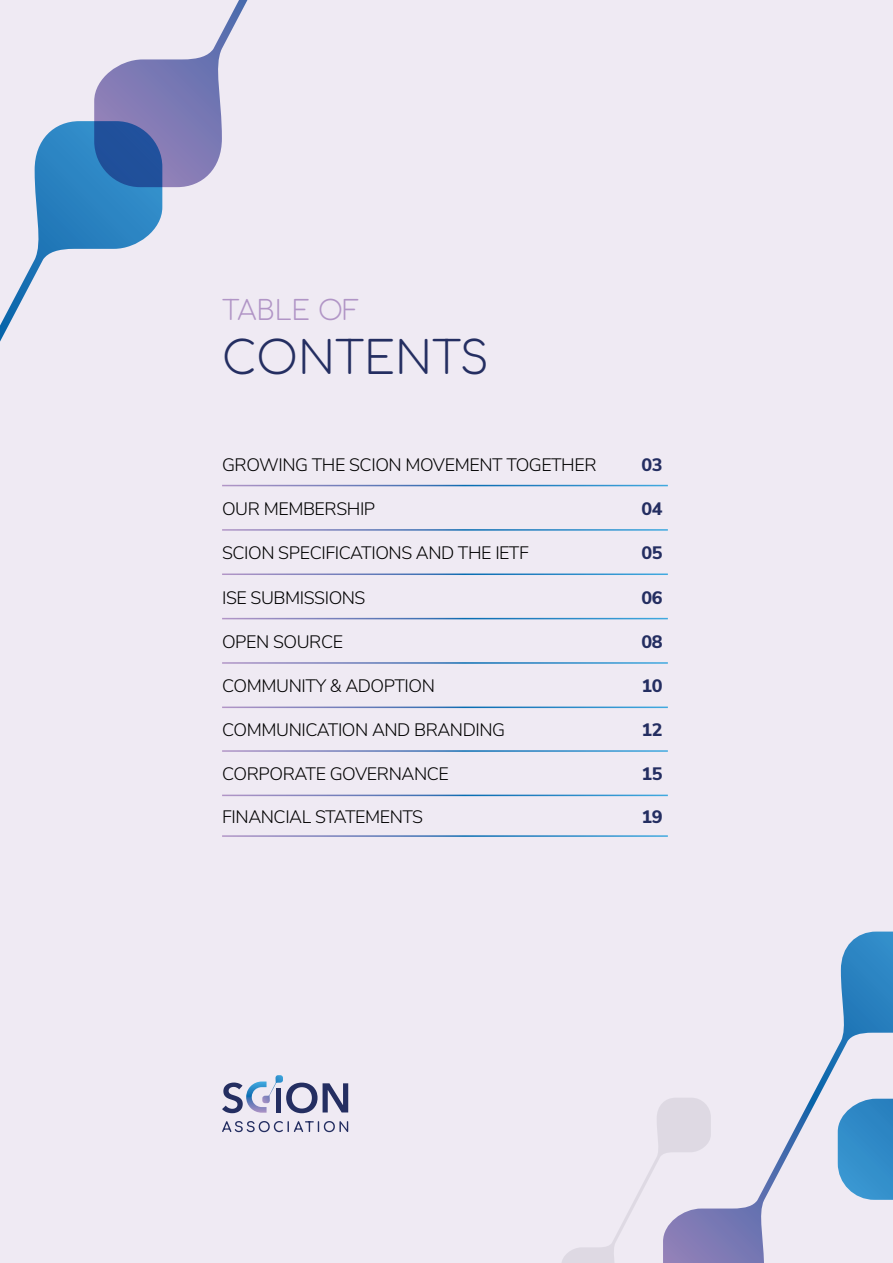
<style>
.page{position:relative;width:893px;height:1263px;background:#efeaf3}
.page>*{position:absolute;margin:0;border:0;box-sizing:border-box;transform-origin:0 0}
.t1{font:300 45px "Comfortaa";color:#242e61}
.t2{font:300 27px "Comfortaa";color:#b195c6}
.t3{font:300 18px "Nunito Sans";letter-spacing:-.025em;color:#000}
.t4{font:800 18px "Nunito Sans";letter-spacing:-.025em;color:#242e61}
</style>
<div class="page">
<hr style="left:222px;top:485px;width:446px;height:1px;background:#fff">
<hr style="left:222px;top:662px;width:446px;height:2px;background:#fff">
<hr style="left:222px;top:795px;width:446px;height:1px;background:#fff">
<hr style="left:222px;top:573px;width:446px;height:2px;background:#fff">
<hr style="left:222px;top:835px;width:446px;height:2px;background:#fff">
<hr style="left:222px;top:529px;width:446px;height:2px;background:#fff">
<hr style="left:222px;top:706px;width:446px;height:2px;background:#fff">
<hr style="left:222px;top:618px;width:446px;height:1px;background:#fff">
<hr style="left:222px;top:750px;width:446px;height:2px;background:#fff">
<svg style="left:711px;top:931px;width:182px;height:332px"></svg>
<svg style="left:562px;top:1098px;width:149px;height:165px"></svg>
<svg style="left:222px;top:1121px;width:126px;height:11px"></svg>
<svg style="left:222px;top:1075px;width:126px;height:38px"></svg>
<svg style="left:0;top:121px;width:162px;height:221px"></svg>
<svg style="left:94px;top:0;width:154px;height:187px"></svg>
<h2 class="t2" style="left:222px;top:286px;width:139px">TABLE OF</h2>
<h1 class="t1" style="left:222px;top:318px;width:268px">CONTENTS</h1>
<p class="t3" style="left:222px;top:452px;width:376px">GROWING THE SCION MOVEMENT TOGETHER</p>
<p class="t3" style="left:222px;top:496px;width:155px">OUR MEMBERSHIP</p>
<p class="t3" style="left:222px;top:540px;width:308px">SCION SPECIFICATIONS AND THE IETF</p>
<p class="t3" style="left:222px;top:584px;width:145px">ISE SUBMISSIONS</p>
<p class="t3" style="left:222px;top:629px;width:123px">OPEN SOURCE</p>
<p class="t3" style="left:222px;top:673px;width:214px">COMMUNITY &amp; ADOPTION</p>
<p class="t3" style="left:222px;top:716px;width:284px">COMMUNICATION AND BRANDING</p>
<p class="t3" style="left:222px;top:760px;width:228px">CORPORATE GOVERNANCE</p>
<p class="t3" style="left:222px;top:804px;width:203px">FINANCIAL STATEMENTS</p>
<p class="t4" style="left:641px;top:451px;width:23px">03</p>
<p class="t4" style="left:641px;top:496px;width:23px">04</p>
<p class="t4" style="left:641px;top:540px;width:23px">05</p>
<p class="t4" style="left:641px;top:584px;width:23px">06</p>
<p class="t4" style="left:641px;top:628px;width:23px">08</p>
<p class="t4" style="left:641px;top:673px;width:23px">10</p>
<p class="t4" style="left:641px;top:716px;width:23px">12</p>
<p class="t4" style="left:641px;top:760px;width:23px">15</p>
<p class="t4" style="left:641px;top:804px;width:23px">19</p>
</div>
